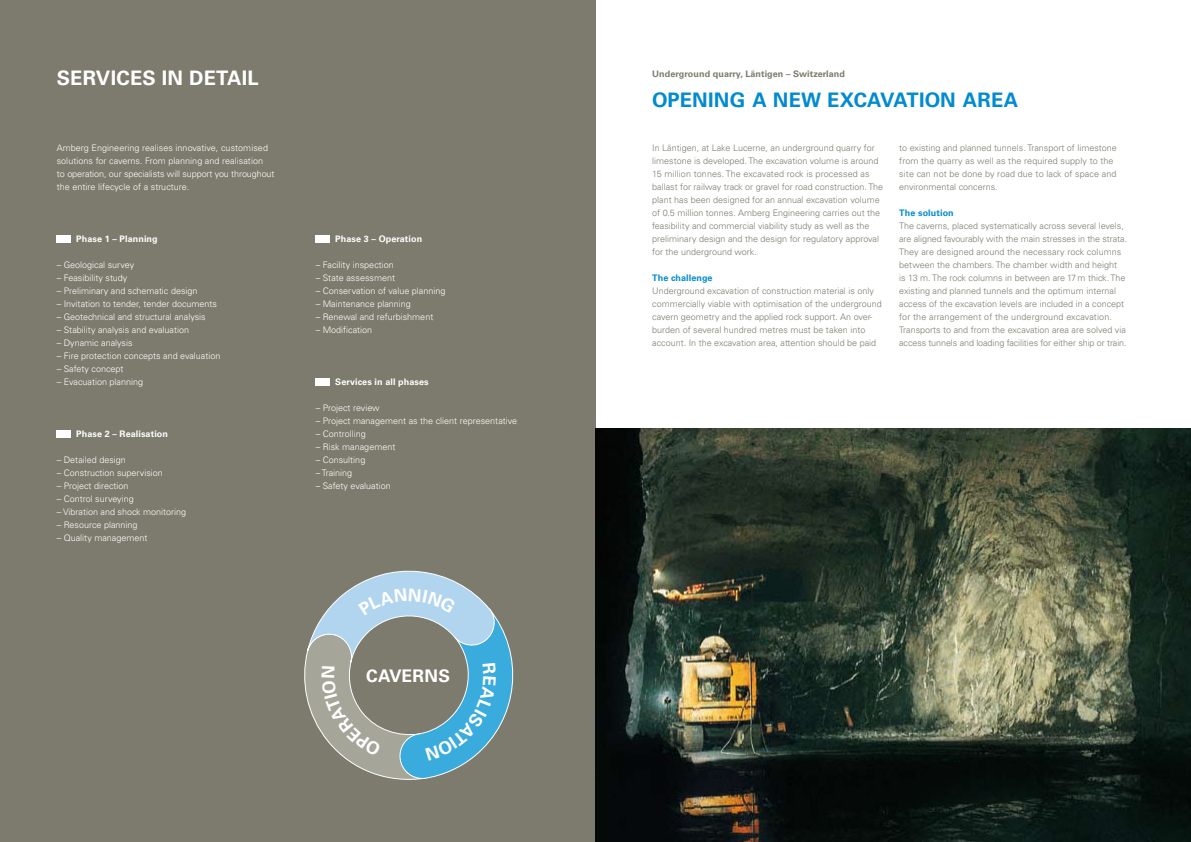
<style>
.page{position:relative;width:1191px;height:842px;background:#fff}
.page>*{position:absolute;margin:0;border:0;box-sizing:border-box;transform-origin:0 0}
.t1{font:700 20px "Univers LT Std";letter-spacing:.01em;color:#008bd0}
.t2{font:700 20px "Univers LT Std";letter-spacing:.01em;color:#fff}
.t3{font:700 17.4px "Univers LT Std";letter-spacing:.02em;color:#fff}
.t4{font:300 9px/13px "Univers LT Std";color:#7c7b6d}
.t5{font:300 9px/13px "Univers LT Std";color:#fff}
.t6{font:700 9px "Univers LT Std";letter-spacing:.01em;color:#fff}
.t7{font:700 9px "Univers LT Std";letter-spacing:.01em;color:#7c7b6d}
.t8{font:700 9px "Univers LT Std";letter-spacing:.01em;color:#008bd0}
</style>
<div class="page">
<div style="left:0;top:0;width:595px;height:842px;background:#7c7b6d"></div>
<img style="left:595px;top:428px;width:596px;height:414px">
<div style="left:57px;top:235px;width:14px;height:8px;background:#fff"></div>
<div style="left:57px;top:430px;width:14px;height:8px;background:#fff"></div>
<div style="left:316px;top:235px;width:14px;height:8px;background:#fff"></div>
<div style="left:316px;top:378px;width:14px;height:8px;background:#fff"></div>
<svg style="left:304px;top:570px;width:210px;height:210px"></svg>
<h1 class="t2" style="left:57px;top:67px;width:203px">Services in Detail</h1>
<p class="t5" style="left:57px;top:141px;width:219px">Amberg Engineering realises innovative, customised solutions for caverns. From planning and realisation<br>to operation, our specialists will support you throughout the entire lifecycle of a structure.</p>
<p class="t6" style="left:76px;top:234px;width:83px">Phase 1 – Planning</p>
<p class="t5" style="left:57px;top:258px;width:79px">– Geological survey</p>
<p class="t5" style="left:57px;top:271px;width:72px">– Feasibility study</p>
<p class="t5" style="left:57px;top:284px;width:142px">– Preliminary and schematic design</p>
<p class="t5" style="left:57px;top:297px;width:162px">– Invitation to tender, tender documents</p>
<p class="t5" style="left:57px;top:310px;width:150px">– Geotechnical and structural analysis</p>
<p class="t5" style="left:57px;top:323px;width:134px">– Stability analysis and evaluation</p>
<p class="t5" style="left:57px;top:336px;width:77px">– Dynamic analysis</p>
<p class="t5" style="left:57px;top:349px;width:165px">– Fire protection concepts and evaluation</p>
<p class="t5" style="left:57px;top:362px;width:68px">– Safety concept</p>
<p class="t5" style="left:57px;top:375px;width:88px">– Evacuation planning</p>
<p class="t6" style="left:76px;top:429px;width:93px">Phase 2 – Realisation</p>
<p class="t5" style="left:57px;top:453px;width:71px">– Detailed design</p>
<p class="t5" style="left:57px;top:466px;width:108px">– Construction supervision</p>
<p class="t5" style="left:57px;top:479px;width:73px">– Project direction</p>
<p class="t5" style="left:57px;top:492px;width:79px">– Control surveying</p>
<p class="t5" style="left:57px;top:505px;width:131px">– Vibration and shock monitoring</p>
<p class="t5" style="left:57px;top:518px;width:82px">– Resource planning</p>
<p class="t5" style="left:57px;top:531px;width:92px">– Quality management</p>
<p class="t6" style="left:335px;top:234px;width:88px">Phase 3 – Operation</p>
<p class="t5" style="left:316px;top:258px;width:80px">– Facility inspection</p>
<p class="t5" style="left:316px;top:271px;width:81px">– State assessment</p>
<p class="t5" style="left:316px;top:284px;width:131px">– Conservation of value planning</p>
<p class="t5" style="left:316px;top:297px;width:97px">– Maintenance planning</p>
<p class="t5" style="left:316px;top:310px;width:119px">– Renewal and refurbishment</p>
<p class="t5" style="left:316px;top:323px;width:58px">– Modification</p>
<p class="t6" style="left:335px;top:377px;width:95px">Services in all phases</p>
<p class="t5" style="left:316px;top:401px;width:65px">– Project review</p>
<p class="t5" style="left:316px;top:414px;width:203px">– Project management as the client representative</p>
<p class="t5" style="left:316px;top:427px;width:52px">– Controlling</p>
<p class="t5" style="left:316px;top:440px;width:81px">– Risk management</p>
<p class="t5" style="left:316px;top:453px;width:51px">– Consulting</p>
<p class="t5" style="left:316px;top:466px;width:38px">– Training</p>
<p class="t5" style="left:316px;top:479px;width:76px">– Safety evaluation</p>
<h2 class="t3" style="left:366px;top:666px;width:85px">CAVERNS</h2>
<p class="t7" style="left:652px;top:69px;width:194px">Underground quarry, Läntigen – Switzerland</p>
<h1 class="t1" style="left:652px;top:89px;width:368px">Opening a new excavation area</h1>
<p class="t4" style="left:652px;top:141px;width:233px">In Läntigen, at Lake Lucerne, an underground quarry for limestone is developed. The excavation volume is around 15 million tonnes. The excavated rock is processed as ballast for railway track or gravel for road construction. The plant has been designed for an annual excavation volume of 0.5 million tonnes. Amberg Engineering carries out the feasibility and commercial viability study as well as the preliminary design and the design for regulatory approval for the underground work.</p>
<p class="t8" style="left:652px;top:273px;width:62px">The challenge</p>
<p class="t4" style="left:652px;top:284px;width:231px">Underground excavation of construction material is only commercially viable with optimisation of the underground cavern geometry and the applied rock support. An over&shy;burden of several hundred metres must be taken into account. In the excavation area, attention should be paid</p>
<p class="t4" style="left:899px;top:141px;width:219px">to existing and planned tunnels. Transport of limestone from the quarry as well as the required supply to the site can not be done by road due to lack of space and environmental concerns.</p>
<p class="t8" style="left:899px;top:208px;width:56px">The solution</p>
<p class="t4" style="left:899px;top:219px;width:229px">The caverns, placed systematically across several levels, are aligned favourably with the main stresses in the strata.<br>They are designed around the necessary rock columns between the chambers. The chamber width and height<br>is 13 m. The rock columns in between are 17 m thick. The existing and planned tunnels and the optimum internal access of the excavation levels are included in a concept for the arrangement of the underground excavation.<br>Transports to and from the excavation area are solved via access tunnels and loading facilities for either ship or train.</p>
</div>
